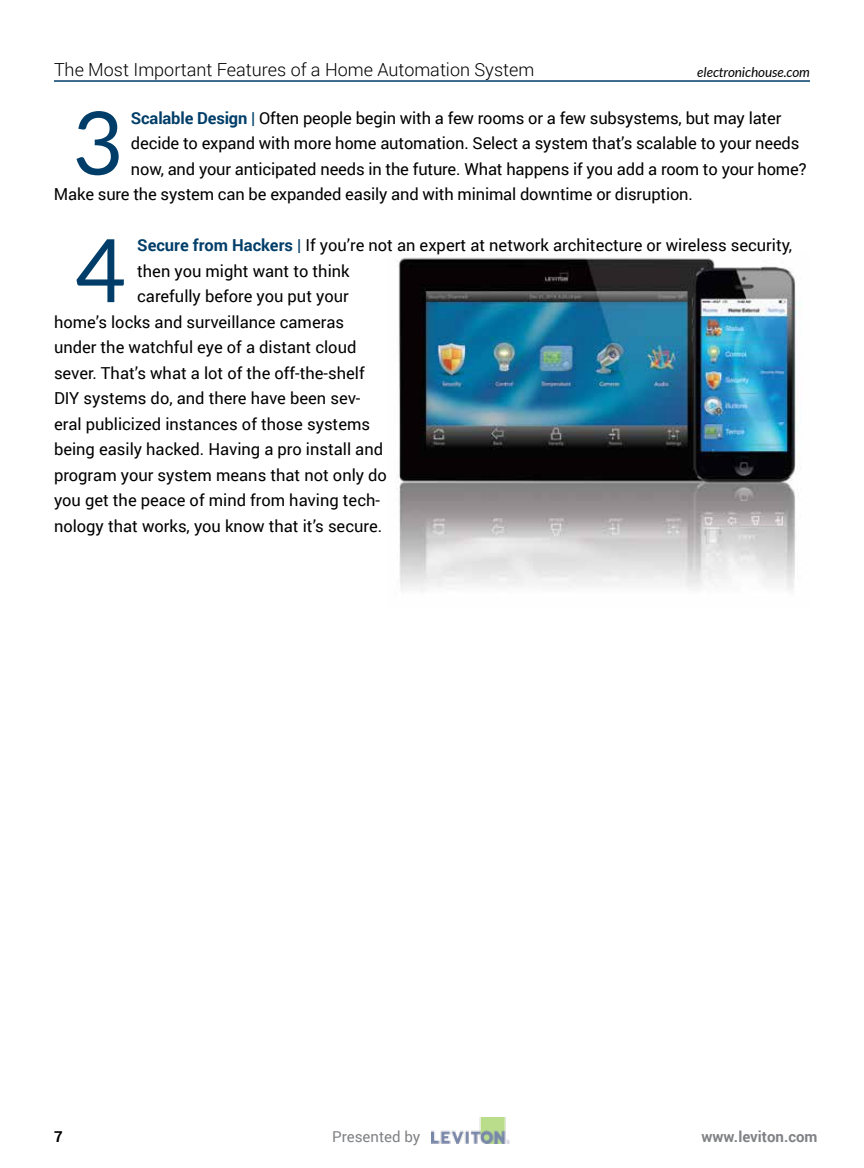
<style>
.page{position:relative;width:864px;height:1168px;background:#fff}
.page>*{position:absolute;margin:0;border:0;box-sizing:border-box;transform-origin:0 0}
.t1{font:87.75px "Aleo";color:#003e69}
.t2{font:300 18px "Roboto";color:#000}
.t3{font:16.5px "Roboto";color:#000}
.t4{font:700 15px "Roboto";color:#808285}
.t5{font:15px "Roboto";color:#808285}
.t6{font:700 15px "Roboto";color:#000}
.t7{font:italic 13.5px "Lato";color:#000}
.s1{font-weight:700;color:#003e69}
</style>
<div class="page">
<hr style="left:54px;top:80px;width:756px;height:2px;background:#003e69">
<img style="left:431px;top:1118px;width:78px;height:25px">
<img style="left:396px;top:257px;width:404px;height:334px">
<p class="t2" style="left:54px;top:57px;width:482px">The Most Important Features of a Home Automation System</p>
<p class="t7" style="left:697px;top:64px;width:114px">electronichouse.com</p>
<h1 class="t1" style="left:75px;top:94px;width:48px">3</h1>
<p class="t3" style="left:131px;top:106px;width:652px"><span class="s1">Scalable Design |</span> Often people begin with a few rooms or a few subsystems, but may later</p>
<p class="t3" style="left:131px;top:132px;width:670px">decide to expand with more home automation. Select a system that’s scalable to your needs</p>
<p class="t3" style="left:131px;top:157px;width:677px">now, and your anticipated needs in the future. What happens if you add a room to your home?</p>
<p class="t3" style="left:54px;top:183px;width:640px">Make sure the system can be expanded easily and with minimal downtime or disruption.</p>
<h1 class="t1" style="left:74px;top:221px;width:53px">4</h1>
<p class="t3" style="left:137px;top:234px;width:656px"><span class="s1">Secure from Hackers |</span> If you’re not an expert at network architecture or wireless security,</p>
<p class="t3" style="left:137px;top:259px;width:214px">then you might want to think</p>
<p class="t3" style="left:137px;top:285px;width:213px">carefully before you put your</p>
<p class="t3" style="left:54px;top:310px;width:292px">home’s locks and surveillance cameras</p>
<p class="t3" style="left:54px;top:336px;width:304px">under the watchful eye of a distant cloud</p>
<p class="t3" style="left:54px;top:361px;width:312px">sever. That’s what a lot of the off-the-shelf</p>
<p class="t3" style="left:54px;top:387px;width:308px">DIY systems do, and there have been sev-</p>
<p class="t3" style="left:54px;top:412px;width:318px">eral publicized instances of those systems</p>
<p class="t3" style="left:54px;top:438px;width:331px">being easily hacked. Having a pro install and</p>
<p class="t3" style="left:54px;top:463px;width:335px">program your system means that not only do</p>
<p class="t3" style="left:54px;top:489px;width:328px">you get the peace of mind from having tech-</p>
<p class="t3" style="left:54px;top:514px;width:330px">nology that works, you know that it’s secure.</p>
<p class="t6" style="left:54px;top:1126px;width:10px">7</p>
<p class="t5" style="left:332px;top:1126px;width:90px">Presented by</p>
<p class="t4" style="left:701px;top:1126px;width:118px">www.leviton.com</p>
</div>
